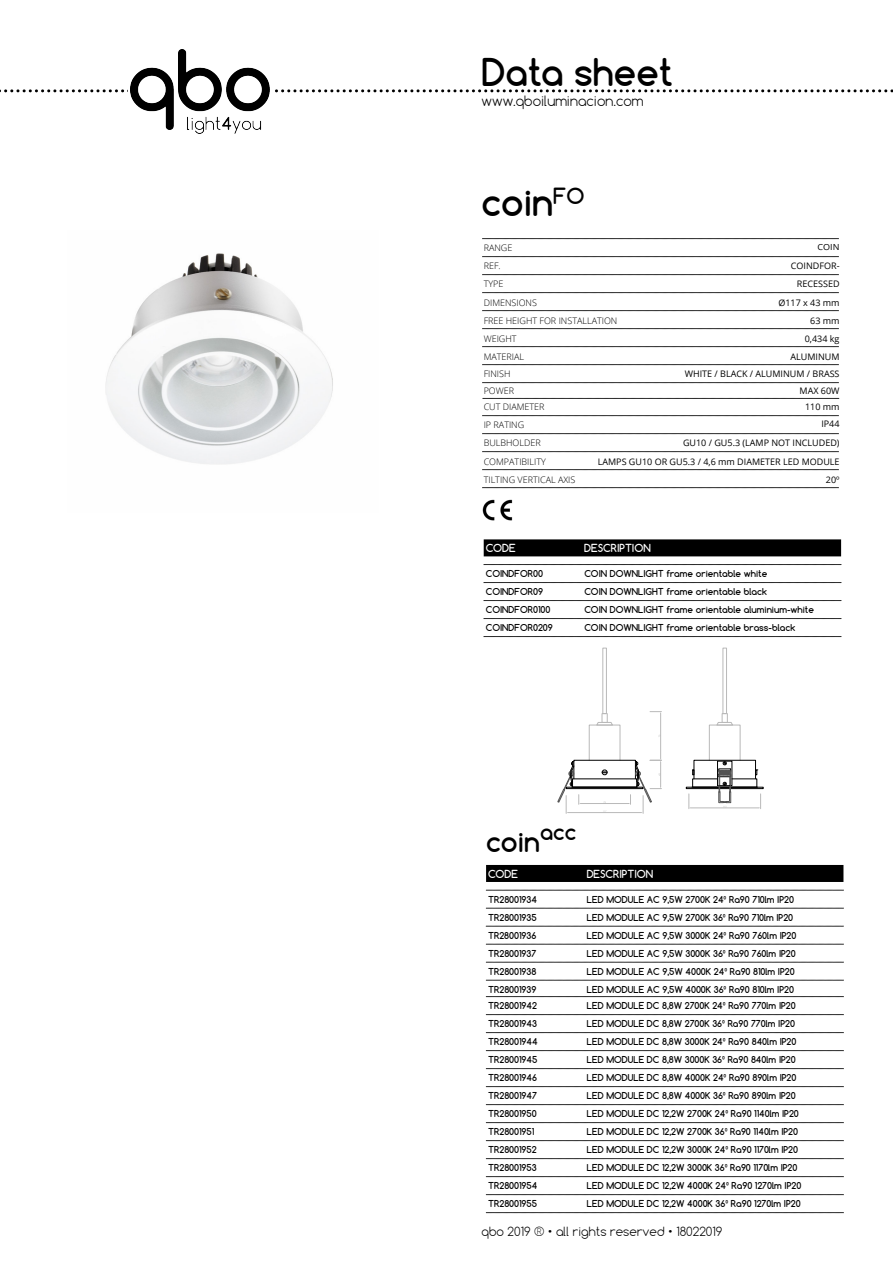
<style>
.page{position:relative;width:893px;height:1263px;background:#fff}
.page>*{position:absolute;margin:0;border:0;box-sizing:border-box;transform-origin:0 0}
.t1{font:700 36px "Comfortaa";color:#000}
.t2{font:700 27px "Comfortaa";color:#000}
.t3{font:300 13.5px "Comfortaa";color:#000}
.t4{font:300 12px "Comfortaa";color:#000}
.t5{font:700 10.5px "Comfortaa";color:#fff}
.t6{font:700 9px "Comfortaa";color:#000}
.t7{font:9px "Open Sans";color:#000}
.t8{font:300 9px "Open Sans";color:#000}
.t9{font:8.4px "Open Sans";color:#000;scale:1.07 1}
</style>
<div class="page">
<svg style="left:0;top:89px;width:893px;height:3px"></svg>
<div style="left:129px;top:19px;width:143px;height:143px;background:#fff"></div>
<svg style="left:482px;top:238px;width:357px;height:1px"></svg>
<div style="left:484px;top:539px;width:357px;height:17px;background:#000"></div>
<svg style="left:482px;top:256px;width:357px;height:1px"></svg>
<svg style="left:482px;top:274px;width:357px;height:1px"></svg>
<svg style="left:482px;top:292px;width:357px;height:1px"></svg>
<svg style="left:482px;top:310px;width:357px;height:1px"></svg>
<svg style="left:482px;top:328px;width:357px;height:1px"></svg>
<svg style="left:482px;top:346px;width:357px;height:1px"></svg>
<svg style="left:482px;top:364px;width:357px;height:1px"></svg>
<svg style="left:482px;top:382px;width:357px;height:1px"></svg>
<svg style="left:482px;top:415px;width:357px;height:1px"></svg>
<svg style="left:482px;top:433px;width:357px;height:1px"></svg>
<svg style="left:482px;top:451px;width:357px;height:1px"></svg>
<svg style="left:482px;top:469px;width:357px;height:1px"></svg>
<svg style="left:484px;top:564px;width:357px;height:1px"></svg>
<img style="left:482px;top:499px;width:30px;height:21px">
<svg style="left:484px;top:582px;width:357px;height:1px"></svg>
<svg style="left:484px;top:600px;width:357px;height:1px"></svg>
<div style="left:486px;top:865px;width:357px;height:17px;background:#000"></div>
<svg style="left:486px;top:908px;width:357px;height:1px"></svg>
<svg style="left:486px;top:890px;width:357px;height:1px"></svg>
<svg style="left:486px;top:926px;width:357px;height:1px"></svg>
<svg style="left:486px;top:944px;width:357px;height:1px"></svg>
<svg style="left:486px;top:962px;width:357px;height:1px"></svg>
<svg style="left:486px;top:980px;width:357px;height:1px"></svg>
<svg style="left:486px;top:996px;width:357px;height:1px"></svg>
<svg style="left:486px;top:1014px;width:357px;height:1px"></svg>
<svg style="left:486px;top:1032px;width:357px;height:1px"></svg>
<svg style="left:486px;top:1050px;width:357px;height:1px"></svg>
<svg style="left:486px;top:1068px;width:357px;height:1px"></svg>
<svg style="left:486px;top:1086px;width:357px;height:1px"></svg>
<svg style="left:486px;top:1104px;width:357px;height:1px"></svg>
<svg style="left:486px;top:1122px;width:357px;height:1px"></svg>
<svg style="left:486px;top:1140px;width:357px;height:1px"></svg>
<svg style="left:486px;top:1158px;width:357px;height:1px"></svg>
<svg style="left:486px;top:1176px;width:357px;height:1px"></svg>
<svg style="left:486px;top:1194px;width:357px;height:1px"></svg>
<svg style="left:486px;top:1212px;width:357px;height:1px"></svg>
<svg style="left:482px;top:487px;width:357px;height:1px"></svg>
<img style="left:105px;top:253px;width:228px;height:211px">
<div style="left:589px;top:725px;width:31px;height:35px;border:1px solid #b9b9b9"></div>
<svg style="left:597px;top:722px;width:15px;height:3px"></svg>
<div style="left:602px;top:713px;width:5px;height:9px;border:1px solid #b9b9b9"></div>
<div style="left:603px;top:648px;width:3px;height:66px;border:1px solid #b9b9b9"></div>
<div style="left:574px;top:760px;width:61px;height:19px;border:1px solid #000"></div>
<hr style="left:568px;top:812px;width:73px;height:1px;background:#b9b9b9">
<div style="left:566px;top:787px;width:77px;height:2px;border:1px solid #000"></div>
<svg style="left:602px;top:769px;width:5px;height:6px"></svg>
<div style="left:709px;top:725px;width:31px;height:35px;border:1px solid #b9b9b9"></div>
<svg style="left:717px;top:722px;width:16px;height:3px"></svg>
<div style="left:722px;top:713px;width:5px;height:9px;border:1px solid #b9b9b9"></div>
<div style="left:723px;top:648px;width:3px;height:66px;border:1px solid #b9b9b9"></div>
<div style="left:694px;top:760px;width:62px;height:19px;border:1px solid #000"></div>
<div style="left:730px;top:787px;width:33px;height:2px;border:1px solid #000"></div>
<div style="left:686px;top:787px;width:33px;height:2px;border:1px solid #000"></div>
<hr style="left:580px;top:803px;width:49px;height:1px;background:#b9b9b9">
<svg style="left:558px;top:761px;width:22px;height:52px"></svg>
<svg style="left:689px;top:761px;width:72px;height:48px"></svg>
<hr style="left:660px;top:713px;width:1px;height:46px;background:#b9b9b9">
<svg style="left:650px;top:711px;width:11px;height:2px"></svg>
<svg style="left:629px;top:759px;width:32px;height:54px"></svg>
<svg style="left:484px;top:618px;width:357px;height:1px"></svg>
<svg style="left:484px;top:636px;width:357px;height:1px"></svg>
<svg style="left:483px;top:398px;width:356px;height:1px"></svg>
<img style="left:131px;top:49px;width:138px;height:85px">
<h1 class="t1" style="left:482px;top:49px;width:193px">Data sheet</h1>
<h3 class="t3" style="left:482px;top:92px;width:163px">www.qboiluminacion.com</h3>
<h1 class="t1" style="left:482px;top:179px;width:104px">coin<sup>FO</sup></h1>
<p class="t8" style="left:484px;top:242px;width:30px">RANGE</p>
<p class="t9" style="left:818px;top:242px;width:22px">COIN</p>
<p class="t8" style="left:484px;top:259px;width:18px">REF.</p>
<p class="t7" style="left:791px;top:259px;width:50px">COINDFOR-</p>
<p class="t8" style="left:484px;top:277px;width:21px">TYPE</p>
<p class="t7" style="left:797px;top:277px;width:44px">RECESSED</p>
<p class="t8" style="left:484px;top:296px;width:55px">DIMENSIONS</p>
<p class="t7" style="left:778px;top:296px;width:63px">Ø117 x 43 mm</p>
<p class="t8" style="left:484px;top:314px;width:135px">FREE HEIGHT FOR INSTALLATION</p>
<p class="t7" style="left:810px;top:314px;width:31px">63 mm</p>
<p class="t8" style="left:484px;top:333px;width:34px">WEIGHT</p>
<p class="t7" style="left:805px;top:332px;width:36px">0,434 kg</p>
<p class="t8" style="left:484px;top:350px;width:42px">MATERIAL</p>
<p class="t7" style="left:790px;top:350px;width:51px">ALUMINUM</p>
<p class="t8" style="left:484px;top:368px;width:28px">FINISH</p>
<p class="t7" style="left:685px;top:368px;width:156px">WHITE / BLACK / ALUMINUM / BRASS</p>
<p class="t8" style="left:484px;top:385px;width:32px">POWER</p>
<p class="t7" style="left:800px;top:385px;width:41px">MAX 60W</p>
<p class="t8" style="left:484px;top:400px;width:62px">CUT DIAMETER</p>
<p class="t8" style="left:484px;top:436px;width:59px">BULBHOLDER</p>
<p class="t7" style="left:805px;top:401px;width:36px">110 mm</p>
<p class="t7" style="left:683px;top:437px;width:158px">GU10 / GU5.3 (LAMP NOT INCLUDED)</p>
<p class="t8" style="left:484px;top:419px;width:42px">IP RATING</p>
<p class="t7" style="left:821px;top:417px;width:20px">IP44</p>
<p class="t8" style="left:484px;top:456px;width:64px">COMPATIBILITY</p>
<p class="t7" style="left:598px;top:456px;width:243px">LAMPS GU10 OR GU5.3 / 4,6 mm DIAMETER LED MODULE</p>
<p class="t8" style="left:484px;top:474px;width:93px">TILTING VERTICAL AXIS</p>
<p class="t7" style="left:826px;top:474px;width:15px">20º</p>
<p class="t5" style="left:486px;top:541px;width:31px">CODE</p>
<p class="t5" style="left:584px;top:541px;width:68px">DESCRIPTION</p>
<p class="t6" style="left:486px;top:568px;width:59px">COINDFOR00</p>
<p class="t6" style="left:584px;top:568px;width:184px">COIN DOWNLIGHT frame orientable white</p>
<p class="t6" style="left:486px;top:586px;width:59px">COINDFOR09</p>
<p class="t6" style="left:584px;top:586px;width:184px">COIN DOWNLIGHT frame orientable black</p>
<p class="t6" style="left:486px;top:604px;width:66px">COINDFOR0100</p>
<p class="t6" style="left:584px;top:604px;width:231px">COIN DOWNLIGHT frame orientable aluminium-white</p>
<p class="t6" style="left:486px;top:622px;width:68px">COINDFOR0209</p>
<p class="t6" style="left:584px;top:622px;width:212px">COIN DOWNLIGHT frame orientable brass-black</p>
<h2 class="t2" style="left:486px;top:824px;width:92px">coin <sup>acc</sup></h2>
<p class="t5" style="left:488px;top:867px;width:31px">CODE</p>
<p class="t5" style="left:587px;top:867px;width:68px">DESCRIPTION</p>
<p class="t6" style="left:488px;top:893px;width:50px">TR28001934</p>
<p class="t6" style="left:587px;top:893px;width:209px">LED MODULE AC 9,5W 2700K 24º Ra90 710lm IP20</p>
<p class="t6" style="left:488px;top:911px;width:50px">TR28001935</p>
<p class="t6" style="left:587px;top:911px;width:208px">LED MODULE AC 9,5W 2700K 36º Ra90 710lm IP20</p>
<p class="t6" style="left:488px;top:929px;width:50px">TR28001936</p>
<p class="t6" style="left:587px;top:929px;width:211px">LED MODULE AC 9,5W 3000K 24º Ra90 760lm IP20</p>
<p class="t6" style="left:488px;top:947px;width:50px">TR28001937</p>
<p class="t6" style="left:587px;top:947px;width:210px">LED MODULE AC 9,5W 3000K 36º Ra90 760lm IP20</p>
<p class="t6" style="left:488px;top:965px;width:50px">TR28001938</p>
<p class="t6" style="left:587px;top:965px;width:209px">LED MODULE AC 9,5W 4000K 24º Ra90 810lm IP20</p>
<p class="t6" style="left:488px;top:983px;width:50px">TR28001939</p>
<p class="t6" style="left:587px;top:983px;width:209px">LED MODULE AC 9,5W 4000K 36º Ra90 810lm IP20</p>
<p class="t6" style="left:488px;top:1000px;width:50px">TR28001942</p>
<p class="t6" style="left:587px;top:1000px;width:210px">LED MODULE DC 8,8W 2700K 24º Ra90 770lm IP20</p>
<p class="t6" style="left:488px;top:1018px;width:50px">TR28001943</p>
<p class="t6" style="left:587px;top:1018px;width:210px">LED MODULE DC 8,8W 2700K 36º Ra90 770lm IP20</p>
<p class="t6" style="left:488px;top:1036px;width:51px">TR28001944</p>
<p class="t6" style="left:587px;top:1036px;width:211px">LED MODULE DC 8,8W 3000K 24º Ra90 840lm IP20</p>
<p class="t6" style="left:488px;top:1054px;width:51px">TR28001945</p>
<p class="t6" style="left:587px;top:1054px;width:210px">LED MODULE DC 8,8W 3000K 36º Ra90 840lm IP20</p>
<p class="t6" style="left:488px;top:1072px;width:50px">TR28001946</p>
<p class="t6" style="left:587px;top:1072px;width:211px">LED MODULE DC 8,8W 4000K 24º Ra90 890lm IP20</p>
<p class="t6" style="left:488px;top:1090px;width:50px">TR28001947</p>
<p class="t6" style="left:587px;top:1090px;width:210px">LED MODULE DC 8,8W 4000K 36º Ra90 890lm IP20</p>
<p class="t6" style="left:488px;top:1108px;width:50px">TR28001950</p>
<p class="t6" style="left:587px;top:1108px;width:213px">LED MODULE DC 12,2W 2700K 24º Ra90 1140lm IP20</p>
<p class="t6" style="left:488px;top:1126px;width:48px">TR28001951</p>
<p class="t6" style="left:587px;top:1126px;width:213px">LED MODULE DC 12,2W 2700K 36º Ra90 1140lm IP20</p>
<p class="t6" style="left:488px;top:1144px;width:50px">TR28001952</p>
<p class="t6" style="left:587px;top:1144px;width:213px">LED MODULE DC 12,2W 3000K 24º Ra90 1170lm IP20</p>
<p class="t6" style="left:488px;top:1162px;width:50px">TR28001953</p>
<p class="t6" style="left:587px;top:1162px;width:212px">LED MODULE DC 12,2W 3000K 36º Ra90 1170lm IP20</p>
<p class="t6" style="left:488px;top:1180px;width:51px">TR28001954</p>
<p class="t6" style="left:587px;top:1180px;width:216px">LED MODULE DC 12,2W 4000K 24º Ra90 1270lm IP20</p>
<p class="t6" style="left:488px;top:1198px;width:50px">TR28001955</p>
<p class="t6" style="left:587px;top:1198px;width:215px">LED MODULE DC 12,2W 4000K 36º Ra90 1270lm IP20</p>
<h3 class="t4" style="left:482px;top:1223px;width:242px">qbo 2019 ® • all rights reserved • 18022019</h3>
</div>
